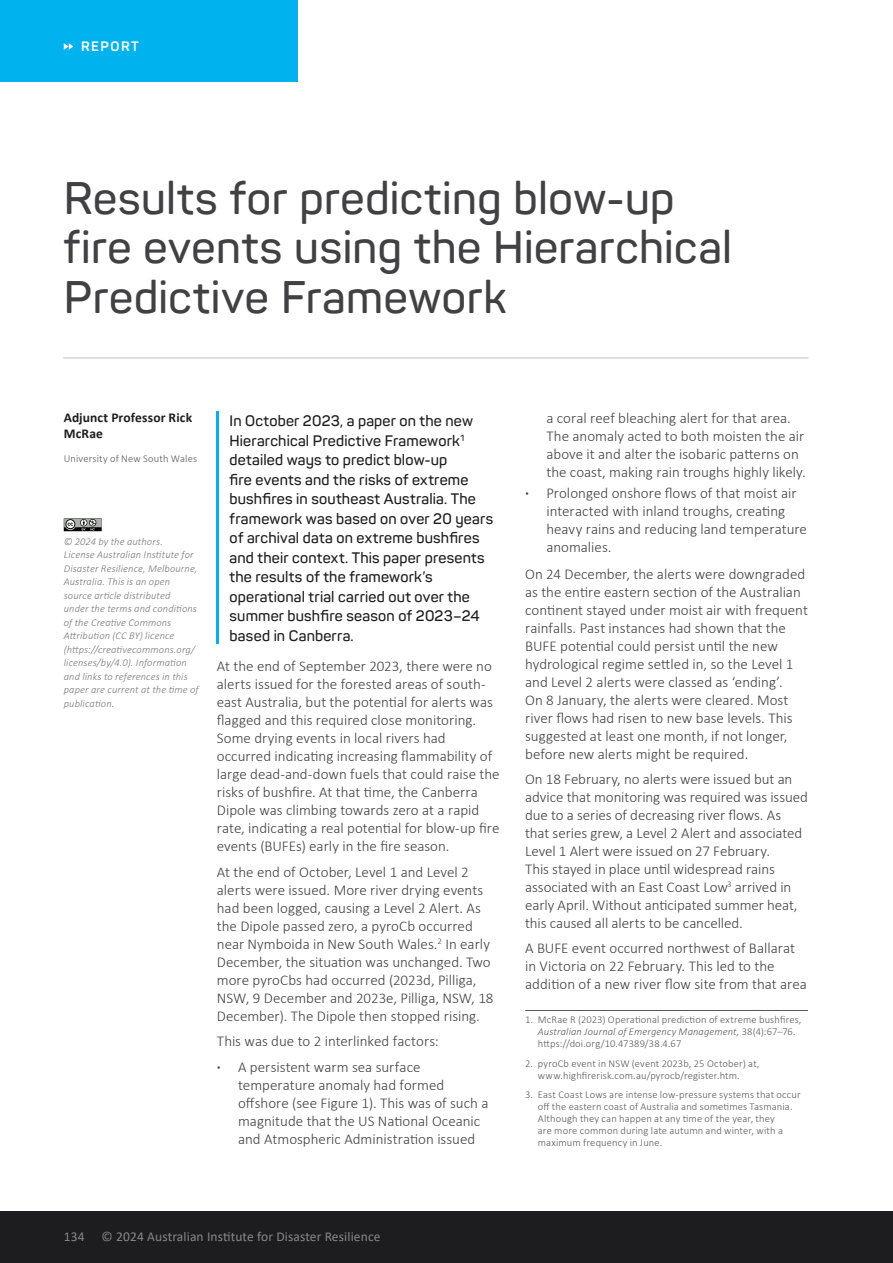
<style>
.page{position:relative;width:893px;height:1263px;background:#fff}
.page>*{position:absolute;margin:0;border:0;box-sizing:border-box;transform-origin:0 0}
.t1{font:600 45px/49.5px "Panton";letter-spacing:.01em;color:#414042}
.t2{font:300 15px/18px "Calibri";color:#414042}
.t3{font:600 15px/19.5px "Panton";letter-spacing:.015em;color:#1d1d1f}
.t4{font:13.5px "Calibri";letter-spacing:.01em;color:#868788}
.t5{font:700 13.5px/16.5px "Calibri";letter-spacing:.01em;color:#1d1d1f}
.t6{font:700 13.5px "Panton";letter-spacing:.11em;color:#fff}
.t7{font:300 10.5px/12px "Calibri";letter-spacing:.015em;color:#58595b}
.t8{font:italic 300 10.5px/13.5px "Calibri";letter-spacing:.01em;color:#77787b}
.s1{font-weight:700}
.s2{font-style:italic}
</style>
<div class="page">
<div style="left:0;top:0;width:298px;height:81px;background:#00b3ef"></div>
<svg style="left:64px;top:43px;width:9px;height:7px"></svg>
<div style="left:0;top:1212px;width:893px;height:51px;background:#1d1d1f"></div>
<hr style="left:217px;top:412px;width:2px;height:232px;background:#00b3ef">
<hr style="left:64px;top:357px;width:744px;height:2px;background:#d2d8d6">
<hr style="left:525px;top:1010px;width:283px;height:1px;background:#58595b">
<svg style="left:64px;top:518px;width:38px;height:14px"></svg>
<p class="t6" style="left:81px;top:38px;width:59px">REPORT</p>
<h1 class="t1" style="left:64px;top:173px;width:670px">Results for predicting blow-up fire events using the Hierarchical<br>Predictive Framework</h1>
<p class="t5" style="left:64px;top:409px;width:130px">Adjunct Professor Rick<br>McRae</p>
<p class="t7" style="left:64px;top:452px;width:135px">University of New South Wales</p>
<p class="t8" style="left:64px;top:534px;width:136px">© 2024 by the authors.<br>License Australian Institute for<br>Disaster Resilience, Melbourne,<br>Australia. This is an open source article distributed<br>under the terms and conditions of the Creative Commons<br>Attribution (CC BY) licence (https://creativecommons.org/ licenses/by/4.0). Information and links to references in this paper are current at the time of publication.</p>
<p class="t3" style="left:230px;top:411px;width:265px">In October 2023, a paper on the new Hierarchical Predictive Framework<sup>1 </sup>detailed ways to predict blow-up<br>fire events and the risks of extreme bushfires in southeast Australia. The framework was based on over 20 years of archival data on extreme bushfires and their context. This paper presents the results of the framework’s operational trial carried out over the summer bushfire season of 2023–24 based in Canberra.</p>
<p class="t2" style="left:217px;top:657px;width:284px">At the end of September 2023, there were no alerts issued for the forested areas of south&shy;east Australia, but the potential for alerts was flagged and this required close monitoring.<br>Some drying events in local rivers had occurred indicating increasing flammability of large dead-and-down fuels that could raise the risks of bushfire. At that time, the Canberra Dipole was climbing towards zero at a rapid rate, indicating a real potential for blow-up fire events (BUFEs) early in the fire season.</p>
<p class="t2" style="left:217px;top:863px;width:278px">At the end of October, Level 1 and Level 2 alerts were issued. More river drying events had been logged, causing a Level 2 Alert. As the Dipole passed zero, a pyroCb occurred near Nymboida in New South Wales.<sup>2</sup> In early December, the situation was unchanged. Two more pyroCbs had occurred (2023d, Pilliga, NSW, 9 December and 2023e, Pilliga, NSW, 18<br>December). The Dipole then stopped rising.</p>
<p class="t2" style="left:217px;top:1028px;width:224px;line-height:25.5px">This was due to 2 interlinked factors: <span class="s1">·</span> A persistent warm sea surface</p>
<p class="t2" style="left:238px;top:1075px;width:252px">temperature anomaly had formed offshore (see Figure 1). This was of such a magnitude that the US National Oceanic and Atmospheric Administration issued</p>
<p class="t2" style="left:546px;top:409px;width:261px">a coral reef bleaching alert for that area.<br>The anomaly acted to both moisten the air above it and alter the isobaric patterns on the coast, making rain troughs highly likely.</p>
<p class="t2" style="left:546px;top:484px;width:262px;text-indent:-21px"><span class="s1">·</span> Prolonged onshore flows of that moist air interacted with inland troughs, creating heavy rains and reducing land temperature anomalies.</p>
<p class="t2" style="left:525px;top:564px;width:284px">On 24 December, the alerts were downgraded as the entire eastern section of the Australian continent stayed under moist air with frequent rainfalls. Past instances had shown that the BUFE potential could persist until the new hydrological regime settled in, so the Level 1 and Level 2 alerts were classed as ‘ending’.<br>On 8 January, the alerts were cleared. Most river flows had risen to new base levels. This suggested at least one month, if not longer, before new alerts might be required.</p>
<p class="t2" style="left:525px;top:770px;width:284px">On 18 February, no alerts were issued but an advice that monitoring was required was issued due to a series of decreasing river flows. As that series grew, a Level 2 Alert and associated Level 1 Alert were issued on 27 February.<br>This stayed in place until widespread rains associated with an East Coast Low<sup>3</sup> arrived in early April. Without anticipated summer heat, this caused all alerts to be cancelled.</p>
<p class="t2" style="left:525px;top:939px;width:283px">A BUFE event occurred northwest of Ballarat in Victoria on 22 February. This led to the addition of a new river flow site from that area</p>
<p class="t7" style="left:538px;top:1014px;width:265px;text-indent:-13px">1. McRae R (2023) Operational prediction of extreme bushfires,<br><span class="s2">Australian Journal of Emergency Management,</span> 38(4):67–76. https://doi.org/10.47389/38.4.67</p>
<p class="t7" style="left:538px;top:1057px;width:223px;text-indent:-13px">2. pyroCb event in NSW (event 2023b, 25 October) at, www.highfirerisk.com.au/pyrocb/register.htm.</p>
<p class="t7" style="left:538px;top:1089px;width:264px;text-indent:-13px">3. East Coast Lows are intense low-pressure systems that occur off the eastern coast of Australia and sometimes Tasmania.<br>Although they can happen at any time of the year, they<br>are more common during late autumn and winter, with a maximum frequency in June.</p>
<p class="t4" style="left:64px;top:1227px;width:22px">134</p>
<p class="t4" style="left:102px;top:1227px;width:280px">© 2024 Australian Institute for Disaster Resilience</p>
</div>
